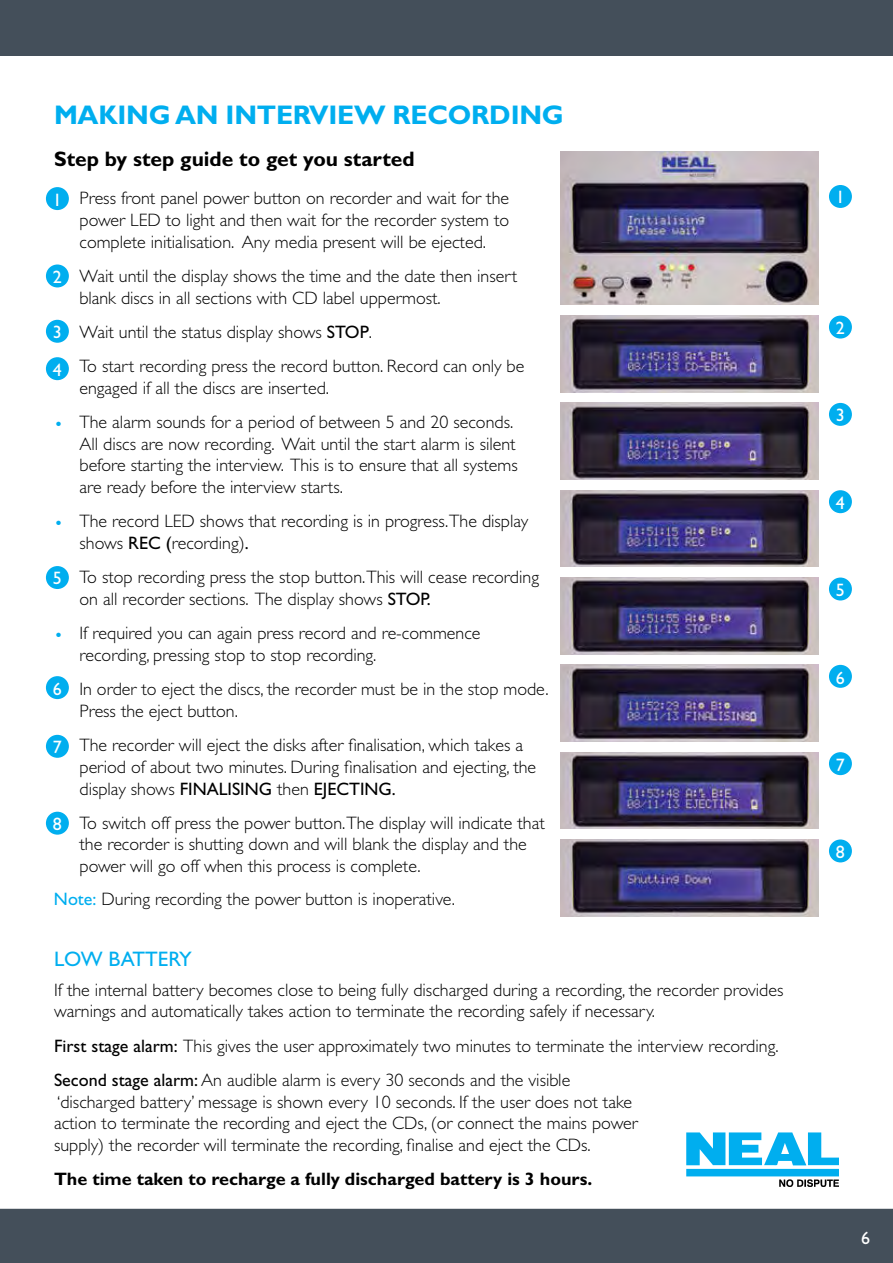
<style>
.page{position:relative;width:893px;height:1263px;background:#fff}
.page>*{position:absolute;margin:0;border:0;box-sizing:border-box;transform-origin:0 0}
.t1{font:700 27px "Gill Sans";letter-spacing:-.01em;color:#00aeef}
.t2{font:700 21px "Gill Sans";color:#000}
.t3{font:21px "Gill Sans";color:#00aeef}
.t4{font:300 18px/21.6px "Gill Sans";color:#000}
.t5{font:700 18px "Gill Sans";color:#000}
.t6{font:18px/37.3px "Gill Sans";color:#fff}
.s1{color:#00aeef}
.s2{font-weight:400}
.s3{font-weight:400;color:#00aeef}
</style>
<div class="page">
<div style="left:0;top:0;width:893px;height:55px;background:#444f5a"></div>
<div style="left:0;top:1209px;width:893px;height:54px;background:#444f5a"></div>
<img style="left:711px;top:1132px;width:128px;height:33px">
<img style="left:561px;top:152px;width:257px;height:153px">
<img style="left:561px;top:316px;width:257px;height:76px">
<img style="left:561px;top:403px;width:257px;height:76px">
<img style="left:561px;top:490px;width:257px;height:77px">
<img style="left:561px;top:577px;width:257px;height:77px">
<img style="left:561px;top:665px;width:257px;height:76px">
<img style="left:561px;top:752px;width:257px;height:77px">
<img style="left:561px;top:839px;width:257px;height:77px">
<div style="left:46px;top:187px;width:23px;height:23px;background:#00aeef;border-radius:50%"></div>
<div style="left:46px;top:264px;width:23px;height:23px;background:#00aeef;border-radius:50%"></div>
<div style="left:46px;top:320px;width:23px;height:23px;background:#00aeef;border-radius:50%"></div>
<div style="left:46px;top:357px;width:23px;height:23px;background:#00aeef;border-radius:50%"></div>
<div style="left:46px;top:566px;width:23px;height:23px;background:#00aeef;border-radius:50%"></div>
<div style="left:46px;top:676px;width:23px;height:23px;background:#00aeef;border-radius:50%"></div>
<div style="left:46px;top:735px;width:23px;height:23px;background:#00aeef;border-radius:50%"></div>
<div style="left:46px;top:812px;width:23px;height:23px;background:#00aeef;border-radius:50%"></div>
<div style="left:829px;top:316px;width:23px;height:23px;background:#00aeef;border-radius:50%"></div>
<div style="left:829px;top:185px;width:23px;height:23px;background:#00aeef;border-radius:50%"></div>
<div style="left:829px;top:403px;width:23px;height:23px;background:#00aeef;border-radius:50%"></div>
<div style="left:829px;top:490px;width:23px;height:23px;background:#00aeef;border-radius:50%"></div>
<div style="left:829px;top:577px;width:23px;height:23px;background:#00aeef;border-radius:50%"></div>
<div style="left:829px;top:665px;width:23px;height:23px;background:#00aeef;border-radius:50%"></div>
<div style="left:829px;top:752px;width:23px;height:23px;background:#00aeef;border-radius:50%"></div>
<div style="left:829px;top:839px;width:23px;height:23px;background:#00aeef;border-radius:50%"></div>
<h1 class="t1" style="left:54px;top:98px;width:511px">MAKING AN INTERVIEW RECORDING</h1>
<p class="t2" style="left:54px;top:146px;width:362px">Step by step guide to get you started</p>
<p class="t4" style="left:80px;top:188px;width:431px;text-align:justify;text-indent:-26px"><span class="s1">•</span> Press front panel power button on recorder and wait for the power LED to light and then wait for the recorder system to complete initialisation. Any media present will be ejected.</p>
<p class="t4" style="left:80px;top:265px;width:439px;text-indent:-26px"><span class="s1">•</span> Wait until the display shows the time and the date then insert blank discs in all sections with CD label uppermost.</p>
<p class="t4" style="left:54px;top:321px;width:320px"><span class="s1">•</span> Wait until the status display shows <span class="s2">STOP</span>.</p>
<p class="t4" style="left:80px;top:355px;width:446px;text-indent:-26px"><span class="s1">•</span> To start recording press the record button. Record can only be engaged if all the discs are inserted.</p>
<p class="t4" style="left:80px;top:411px;width:440px;text-indent:-26px"><span class="s1">•</span> The alarm sounds for a period of between 5 and 20 seconds.<br>All discs are now recording. Wait until the start alarm is silent before starting the interview. This is to ensure that all systems are ready before the interview starts.</p>
<p class="t4" style="left:80px;top:511px;width:450px;text-indent:-26px"><span class="s1">•</span> The record LED shows that recording is in progress.The display shows <span class="s2">REC (</span>recording)<span class="s2">.</span></p>
<p class="t4" style="left:80px;top:567px;width:461px;text-indent:-26px"><span class="s1">•</span> To stop recording press the stop button.This will cease recording on all recorder sections. The display shows <span class="s2">STOP.</span></p>
<p class="t4" style="left:80px;top:622px;width:403px;text-indent:-26px"><span class="s1">•</span> If required you can again press record and re-commence recording, pressing stop to stop recording.</p>
<p class="t4" style="left:79px;top:678px;width:471px;text-indent:-25px"><span class="s1">•</span> In order to eject the discs, the recorder must be in the stop mode.<br>Press the eject button.</p>
<p class="t4" style="left:79px;top:734px;width:458px;text-indent:-26px"><span class="s1">•</span> The recorder will eject the disks after finalisation, which takes a period of about two minutes. During finalisation and ejecting, the display shows <span class="s2">FINALISING</span> then <span class="s2">EJECTING.</span></p>
<p class="t4" style="left:79px;top:812px;width:467px;text-indent:-26px"><span class="s1">•</span> To switch off press the power button.The display will indicate that the recorder is shutting down and will blank the display and the power will go off when this process is complete.</p>
<p class="t4" style="left:54px;top:888px;width:403px"><span class="s3">Note:</span> During recording the power button is inoperative.</p>
<p class="t6" style="left:53px;top:181px;width:10px">1</p>
<p class="t6" style="left:53px;top:258px;width:10px">2</p>
<p class="t6" style="left:53px;top:313px;width:10px">3<br>4</p>
<p class="t6" style="left:53px;top:560px;width:10px">5</p>
<p class="t6" style="left:53px;top:670px;width:10px">6</p>
<p class="t6" style="left:53px;top:729px;width:10px">7</p>
<p class="t6" style="left:53px;top:805px;width:10px">8</p>
<p class="t3" style="left:54px;top:946px;width:139px">LOW BATTERY</p>
<p class="t4" style="left:54px;top:979px;width:731px">If the internal battery becomes close to being fully discharged during a recording, the recorder provides warnings and automatically takes action to terminate the recording safely if necessary.</p>
<p class="t4" style="left:54px;top:1028px;width:726px;line-height:34.3px"><span class="s2">First stage alarm:</span> This gives the user approximately two minutes to terminate the interview recording.<br><span class="s2">Second stage alarm:</span> An audible alarm is every 30 seconds and the visible</p>
<p class="t4" style="left:54px;top:1091px;width:585px">‘discharged battery’ message is shown every 10 seconds. If the user does not take action to terminate the recording and eject the CDs, (or connect the mains power supply) the recorder will terminate the recording, finalise and eject the CDs.</p>
<p class="t5" style="left:54px;top:1168px;width:540px">The time taken to recharge a fully discharged battery is 3 hours.</p>
<p class="t6" style="left:836px;top:179px;width:10px">1</p>
<p class="t6" style="left:836px;top:309px;width:10px">2</p>
<p class="t6" style="left:836px;top:396px;width:10px">3</p>
<p class="t6" style="left:836px;top:484px;width:10px">4</p>
<p class="t6" style="left:836px;top:571px;width:10px">5</p>
<p class="t6" style="left:836px;top:659px;width:10px">6</p>
<p class="t6" style="left:836px;top:746px;width:10px">7</p>
<p class="t6" style="left:836px;top:833px;width:10px">8</p>
<p class="t6" style="left:861px;top:1219px;width:10px">6</p>
</div>
